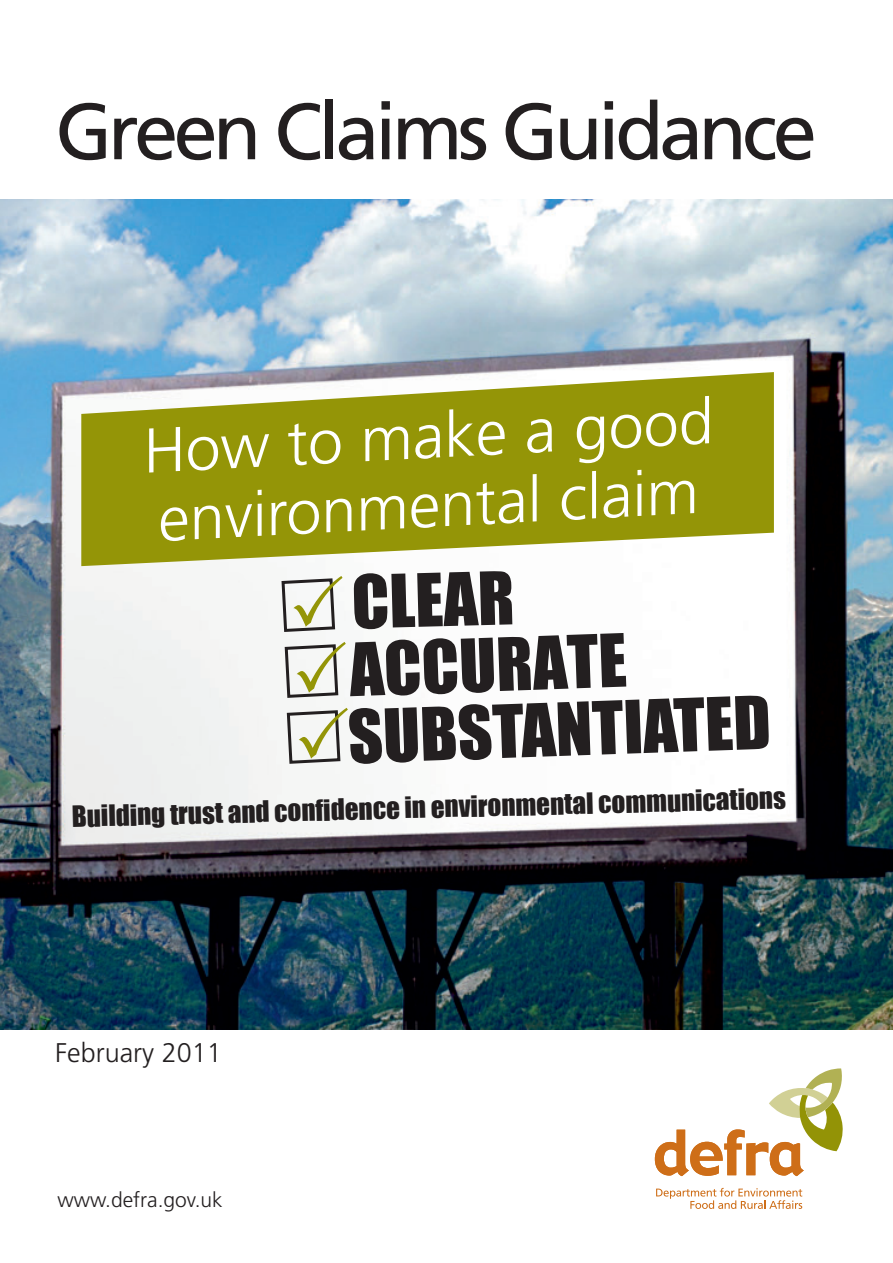
<style>
.page{position:relative;width:893px;height:1263px;background:#fff}
.page>*{position:absolute;margin:0;border:0;box-sizing:border-box;transform-origin:0 0}
.t1{font:79.5px "Frutiger LT";letter-spacing:-.06em;color:#231f20}
.t2{font:67.8px "Impact";color:#231f20}
.t3{font:300 63px/69px "Frutiger LT";color:#fff}
.t4{font:27px "Impact";color:#231f20}
.t5{font:300 27px "Frutiger LT";color:#231f20}
.t6{font:300 21px "Frutiger LT";color:#231f20}
</style>
<div class="page">
<img style="left:0;top:200px;width:893px;height:830px">
<svg style="left:81px;top:372px;width:693px;height:194px;fill:#949507"></svg>
<svg style="left:656px;top:1188px;width:146px;height:21px"></svg>
<svg style="left:655px;top:1068px;width:188px;height:108px"></svg>
<svg style="left:280px;top:571px;width:346px;height:128px"></svg>
<svg style="left:285px;top:707px;width:65px;height:58px"></svg>
<p class="t1" style="left:55px;top:85px;width:763px">Green Claims Guidance</p>
<p class="t3" style="left:141px;top:417px;width:572px;rotate:-3deg">How to make a good environmental claim</p>
<h2 class="t2" style="left:346px;top:695px;width:424px;rotate:-2deg">substantiated</h2>
<p class="t4" style="left:71px;top:803px;width:717px;rotate:-2deg">building trust and confidence in environmental communications</p>
<p class="t5" style="left:55px;top:1037px;width:168px">February 2011</p>
<p class="t6" style="left:57px;top:1188px;width:167px">www.defra.gov.uk</p>
</div>
